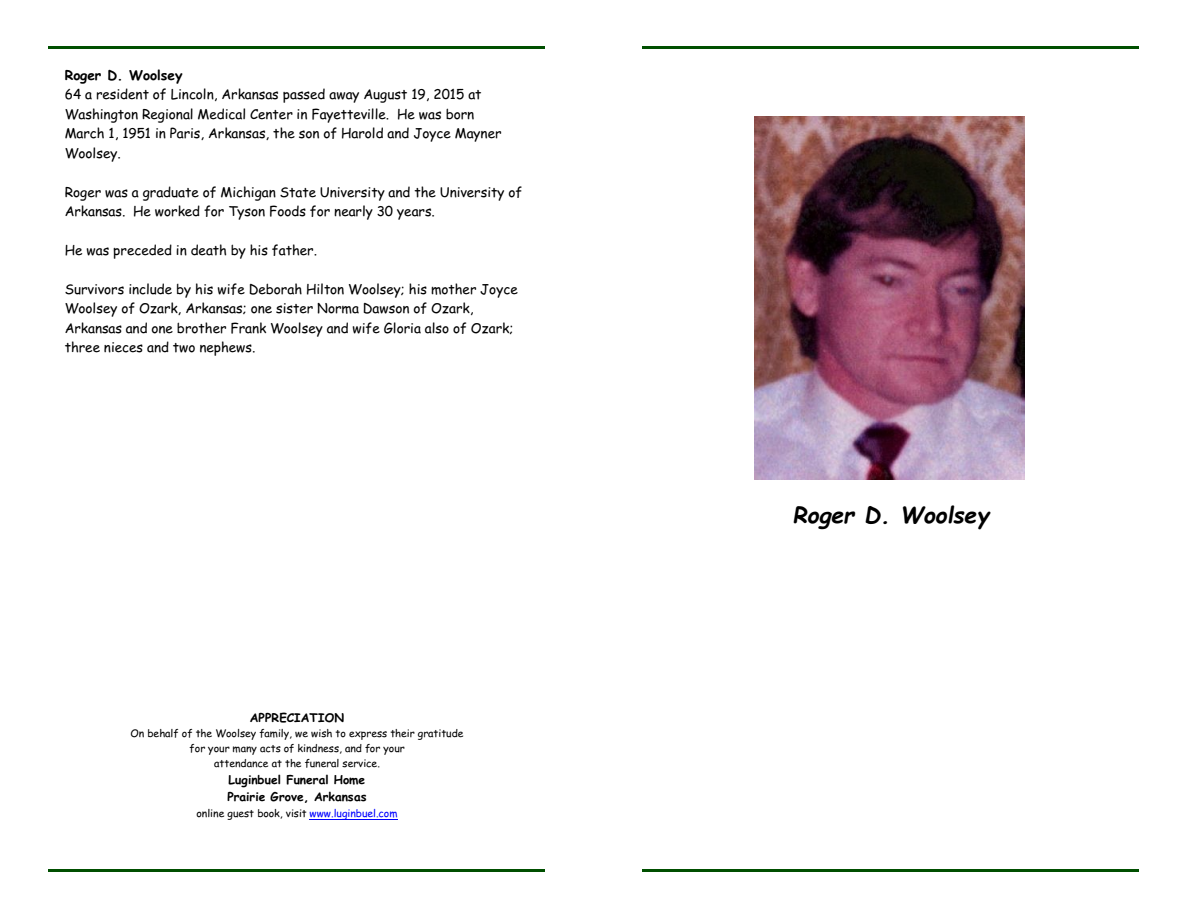
<style>
.page{position:relative;width:1188px;height:918px;background:#fff}
.page>*{position:absolute;margin:0;border:0;box-sizing:border-box;transform-origin:0 0}
.t1{font:italic 700 22.5px "Comic Sans MS";color:#000}
.t2{font:13.5px/19.5px "Comic Sans MS";color:#000}
.t3{font:700 13.5px "Comic Sans MS";letter-spacing:-.005em;color:#000}
.t4{font:700 12px/17.2px "Comic Sans MS";color:#000}
.t5{font:10.5px/15px "Comic Sans MS";color:#000;text-align:center}
.s1{color:#00f}
</style>
<div class="page">
<hr style="left:49px;top:46px;width:496px;height:2px;background:#004f00">
<hr style="left:49px;top:870px;width:496px;height:2px;background:#004f00">
<hr style="left:643px;top:46px;width:496px;height:2px;background:#004f00">
<hr style="left:643px;top:870px;width:496px;height:2px;background:#004f00">
<hr style="left:310px;top:819px;width:88px;height:1px;background:#00f">
<img style="left:754px;top:117px;width:271px;height:363px">
<p class="t3" style="left:65px;top:69px;width:119px">Roger D. Woolsey</p>
<p class="t2" style="left:65px;top:86px;width:438px">64 a resident of Lincoln, Arkansas passed away August 19, 2015 at Washington Regional Medical Center in Fayetteville. He was born March 1, 1951 in Paris, Arkansas, the son of Harold and Joyce Mayner Woolsey.</p>
<p class="t2" style="left:65px;top:183px;width:459px">Roger was a graduate of Michigan State University and the University of<br>Arkansas. He worked for Tyson Foods for nearly 30 years.</p>
<p class="t2" style="left:65px;top:242px;width:254px">He was preceded in death by his father.</p>
<p class="t2" style="left:65px;top:281px;width:454px">Survivors include by his wife Deborah Hilton Woolsey; his mother Joyce Woolsey of Ozark, Arkansas; one sister Norma Dawson of Ozark, Arkansas and one brother Frank Woolsey and wife Gloria also of Ozark; three nieces and two nephews.</p>
<p class="t4" style="left:250px;top:710px;width:96px">APPRECIATION</p>
<p class="t5" style="left:130px;top:727px;width:335px">On behalf of the Woolsey family, we wish to express their gratitude for your many acts of kindness, and for your<br>attendance at the funeral service.</p>
<p class="t4" style="left:227px;top:772px;width:141px">Luginbuel Funeral Home<br>Prairie Grove, Arkansas</p>
<p class="t5" style="left:196px;top:806px;width:203px">online guest book, visit <span class="s1">www.luginbuel.com</span></p>
<h1 class="t1" style="left:793px;top:505px;width:198px">Roger D. Woolsey</h1>
</div>
